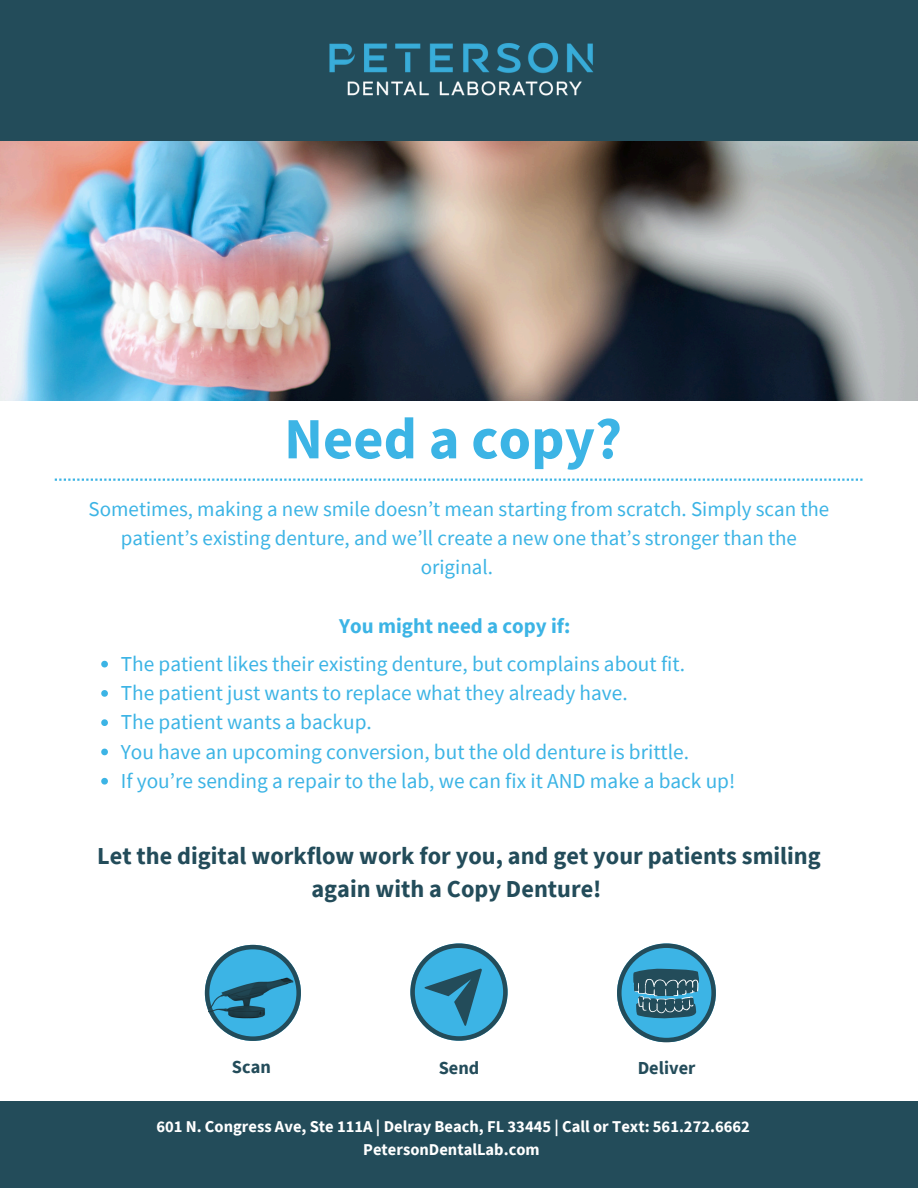
<style>
.page{position:relative;width:918px;height:1188px;background:#fff}
.page>*{position:absolute;margin:0;border:0;box-sizing:border-box;transform-origin:0 0}
.t1{font:700 58.5px "Source Sans Pro";color:#3cb4e5}
.t2{font:700 24.3px/33.8px "Source Sans Pro";color:#234c5a;text-align:center}
.t3{font:21.3px "Source Sans Pro";color:#3cb4e5}
.t4{font:21px/29.2px "Source Sans Pro";color:#3cb4e5;text-align:center}
.t5{font:700 21px "Source Sans Pro";color:#3cb4e5}
.t6{font:700 18.3px "Source Sans Pro";color:#234c5a}
.t7{font:700 16.5px "Source Sans Pro";color:#fff}
</style>
<div class="page">
<div style="left:0;top:0;width:918px;height:141px;background:#234c5a"></div>
<img style="left:329px;top:42px;width:264px;height:54px">
<div style="left:0;top:1101px;width:918px;height:87px;background:#234c5a"></div>
<svg style="left:55px;top:479px;width:808px;height:2px"></svg>
<img style="left:0;top:141px;width:918px;height:259px">
<svg style="left:205px;top:945px;width:96px;height:95px"></svg>
<img style="left:209px;top:963px;width:85px;height:55px">
<svg style="left:410px;top:943px;width:97px;height:97px"></svg>
<svg style="left:617px;top:943px;width:99px;height:99px"></svg>
<svg style="left:101px;top:661px;width:7px;height:6px"></svg>
<svg style="left:101px;top:690px;width:7px;height:7px"></svg>
<svg style="left:101px;top:719px;width:7px;height:7px"></svg>
<svg style="left:101px;top:749px;width:7px;height:6px"></svg>
<svg style="left:101px;top:778px;width:7px;height:7px"></svg>
<p class="t1" style="left:284px;top:401px;width:340px">Need a copy?</p>
<p class="t4" style="left:89px;top:493px;width:742px">Sometimes, making a new smile doesn’t mean starting from scratch. Simply scan the patient’s existing denture, and we’ll create a new one that’s stronger than the original.</p>
<p class="t5" style="left:339px;top:612px;width:233px">You might need a copy if:</p>
<p class="t3" style="left:121px;top:650px;width:566px">The patient likes their existing denture, but complains about fit.</p>
<h2 class="t3" style="left:121px;top:679px;width:508px">The patient just wants to replace what they already have.</h2>
<p class="t3" style="left:121px;top:708px;width:253px">The patient wants a backup.</p>
<p class="t3" style="left:121px;top:738px;width:570px">You have an upcoming conversion, but the old denture is brittle.</p>
<p class="t3" style="left:121px;top:767px;width:616px">If you’re sending a repair to the lab, we can fix it AND make a back up!</p>
<p class="t2" style="left:97px;top:838px;width:725px">Let the digital workflow work for you, and get your patients smiling again with a Copy Denture!</p>
<h4 class="t6" style="left:232px;top:1055px;width:40px">Scan</h4>
<h3 class="t6" style="left:439px;top:1056px;width:42px">Send</h3>
<p class="t6" style="left:638px;top:1056px;width:59px">Deliver</p>
<p class="t7" style="left:156px;top:1116px;width:595px">601 N. Congress Ave, Ste 111A | Delray Beach, FL 33445 | Call or Text: 561.272.6662</p>
<p class="t7" style="left:363px;top:1138px;width:178px">PetersonDentalLab.com</p>
</div>
